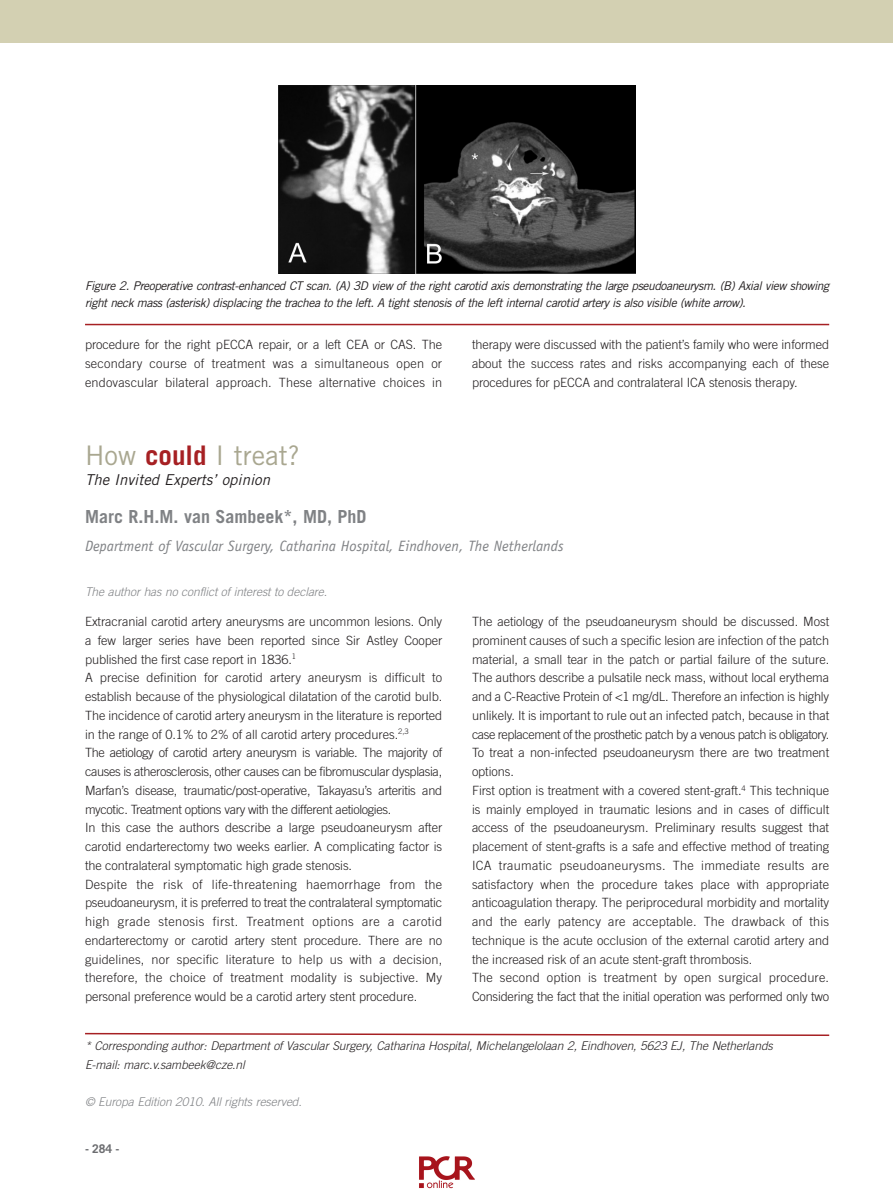
<style>
.page{position:relative;width:893px;height:1191px;background:#fff}
.page>*{position:absolute;margin:0;border:0;box-sizing:border-box;transform-origin:0 0}
.t1{font:27px "Trade Gothic LT Std";color:#a9a790}
.t2{font:700 18px "Trade Gothic LT Std";color:#808285}
.t3{font:italic 15px "Officina Sans Std";color:#808285}
.t4{font:italic 15px "Trade Gothic LT Std";color:#231f20}
.t5{font:300 12.75px/18.8px "Trade Gothic LT Std";letter-spacing:-.005em;color:#231f20;text-align:justify}
.t6{font:italic 12px/16.5px "Trade Gothic LT Std";letter-spacing:-.035em;color:#231f20}
.t7{font:italic 300 12px/18.8px "Trade Gothic LT Std";letter-spacing:-.005em;color:#231f20}
.t8{font:italic 300 12px "Trade Gothic LT Std";letter-spacing:-.005em;color:#808285}
.t9{font:700 12px "Trade Gothic LT Std";color:#6c6d70}
.s1{font-weight:700;color:#a62023}
</style>
<div class="page">
<div style="left:0;top:0;width:893px;height:43px;background:#d3d0b2"></div>
<hr style="left:85px;top:324px;width:744px;height:1px;background:#a62023">
<img style="left:279px;top:85px;width:357px;height:188px">
<svg style="left:85px;top:1032px;width:745px;height:4px"></svg>
<img style="left:419px;top:1156px;width:56px;height:33px">
<p class="t6" style="left:85px;top:279px;width:746px">Figure 2. Preoperative contrast-enhanced CT scan. (A) 3D view of the right carotid axis demonstrating the large pseudoaneurysm. (B) Axial view showing right neck mass (asterisk) displacing the trachea to the left. A tight stenosis of the left internal carotid artery is also visible (white arrow).</p>
<p class="t5" style="left:85px;top:336px;width:359px">procedure for the right pECCA repair, or a left CEA or CAS. The secondary course of treatment was a simultaneous open or endovascular bilateral approach. These alternative choices in</p>
<p class="t5" style="left:472px;top:336px;width:359px">therapy were discussed with the patient’s family who were informed about the success rates and risks accompanying each of these procedures for pECCA and contralateral ICA stenosis therapy.</p>
<h1 class="t1" style="left:85px;top:440px;width:216px">How <span class="s1">could</span> I treat?</h1>
<p class="t4" style="left:85px;top:474px;width:187px">The Invited Experts’ opinion</p>
<h2 class="t2" style="left:85px;top:509px;width:283px">Marc R.H.M. van Sambeek*, MD, PhD</h2>
<p class="t3" style="left:85px;top:540px;width:480px">Department of Vascular Surgery, Catharina Hospital, Eindhoven, The Netherlands</p>
<p class="t8" style="left:85px;top:587px;width:244px">The author has no conflict of interest to declare.</p>
<p class="t5" style="left:85px;top:613px;width:359px;text-align:left">Extracranial carotid artery aneurysms are uncommon lesions. Only a few larger series have been reported since Sir Astley Cooper published the first case report in 1836.<sup>1<br></sup>A precise definition for carotid artery aneurysm is difficult to establish because of the physiological dilatation of the carotid bulb.<br>The incidence of carotid artery aneurysm in the literature is reported in the range of 0.1% to 2% of all carotid artery procedures.<sup>2,3<br></sup>The aetiology of carotid artery aneurysm is variable. The majority of causes is atherosclerosis, other causes can be fibromuscular dysplasia, Marfan’s disease, traumatic/post-operative, Takayasu’s arteritis and mycotic. Treatment options vary with the different aetiologies.<br>In this case the authors describe a large pseudoaneurysm after carotid endarterectomy two weeks earlier. A complicating factor is the contralateral symptomatic high grade stenosis.<br>Despite the risk of life-threatening haemorrhage from the pseudoaneurysm, it is preferred to treat the contralateral symptomatic high grade stenosis first. Treatment options are a carotid endarterectomy or carotid artery stent procedure. There are no guidelines, nor specific literature to help us with a decision, therefore, the choice of treatment modality is subjective. My personal preference would be a carotid artery stent procedure.</p>
<p class="t5" style="left:472px;top:613px;width:359px;text-align:left">The aetiology of the pseudoaneurysm should be discussed. Most prominent causes of such a specific lesion are infection of the patch material, a small tear in the patch or partial failure of the suture.<br>The authors describe a pulsatile neck mass, without local erythema and a C-Reactive Protein of &lt;1 mg/dL. Therefore an infection is highly unlikely. It is important to rule out an infected patch, because in that case replacement of the prosthetic patch by a venous patch is obligatory.<br>To treat a non-infected pseudoaneurysm there are two treatment options.<br>First option is treatment with a covered stent-graft.<sup>4</sup> This technique is mainly employed in traumatic lesions and in cases of difficult access of the pseudoaneurysm. Preliminary results suggest that placement of stent-grafts is a safe and effective method of treating ICA traumatic pseudoaneurysms. The immediate results are satisfactory when the procedure takes place with appropriate anticoagulation therapy. The periprocedural morbidity and mortality and the early patency are acceptable. The drawback of this technique is the acute occlusion of the external carotid artery and the increased risk of an acute stent-graft thrombosis.<br>The second option is treatment by open surgical procedure.<br>Considering the fact that the initial operation was performed only two</p>
<p class="t7" style="left:85px;top:1037px;width:689px">* Corresponding author: Department of Vascular Surgery, Catharina Hospital, Michelangelolaan 2, Eindhoven, 5623 EJ, The Netherlands<br>E-mail: marc.v.sambeek@cze.nl</p>
<p class="t8" style="left:85px;top:1097px;width:218px">© Europa Edition 2010. All rights reserved.</p>
<p class="t9" style="left:85px;top:1144px;width:36px">- 284 -</p>
</div>
